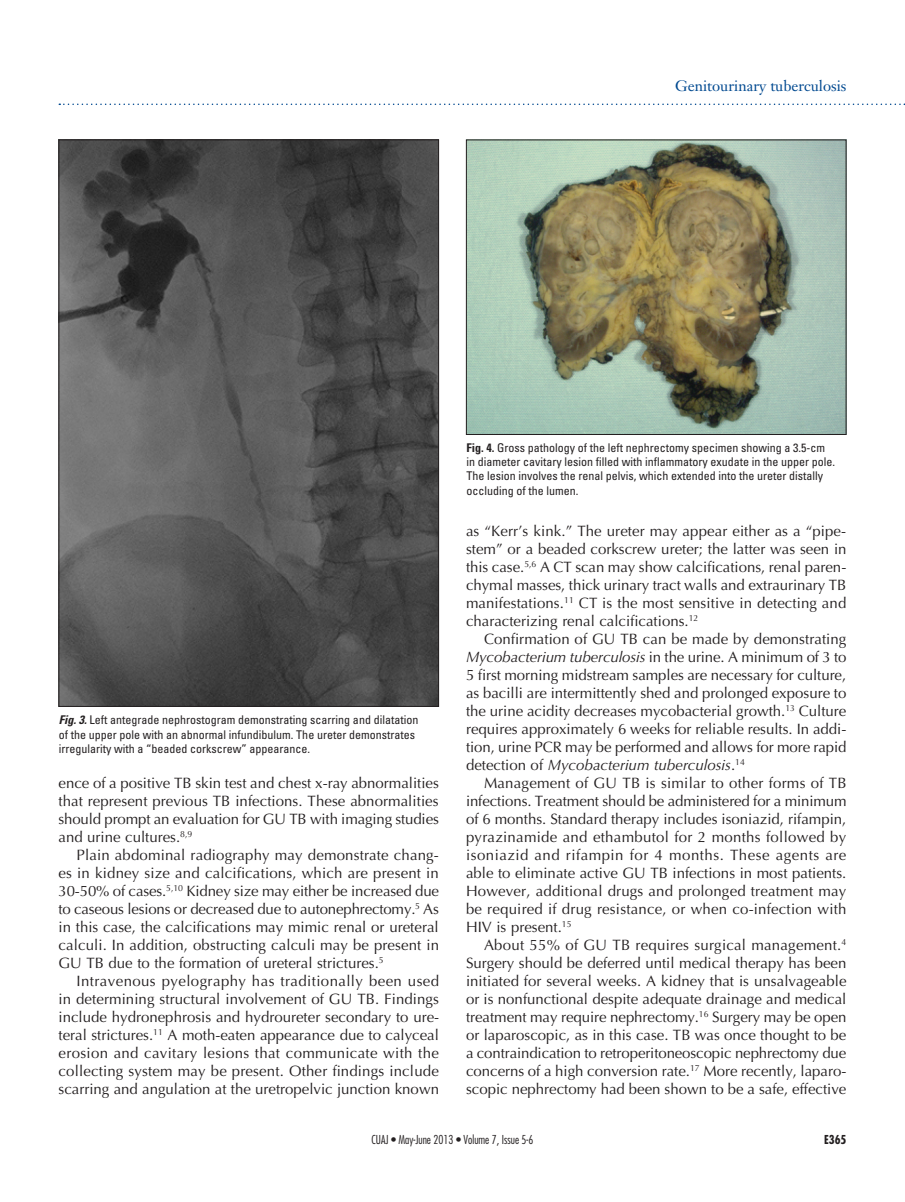
<style>
.page{position:relative;width:905px;height:1202px;background:#fff}
.page>*{position:absolute;margin:0;border:0;box-sizing:border-box;transform-origin:0 0}
.t1{font:15px/18px "Optima";color:#231f20;text-align:justify}
.t2{font:15px "Janson Text";color:#014990}
.t3{font:condensed 12px/14.4px "Univers";color:#231f20}
.t4{font:300 condensed 12px "Futura";color:#231f20}
.t5{font:700 condensed 12px "Futura";color:#231f20}
.s1{font-weight:700;font-style:italic}
.s2{font-weight:700}
.s3{font-style:italic}
</style>
<div class="page">
<svg style="left:59px;top:104px;width:846px;height:1px"></svg>
<img style="left:60px;top:142px;width:377px;height:562px">
<img style="left:468px;top:142px;width:376px;height:291px">
<div style="left:466px;top:140px;width:380px;height:295px;border:1px solid #231f20"></div>
<p class="t2" style="left:675px;top:77px;width:173px">Genitourinary tuberculosis</p>
<p class="t3" style="left:59px;top:713px;width:361px"><span class="s1">Fig. 3.</span> Left antegrade nephrostogram demonstrating scarring and dilatation of the upper pole with an abnormal infundibulum. The ureter demonstrates irregularity with a “beaded corkscrew” appearance.</p>
<p class="t1" style="left:58px;top:774px;width:382px">ence of a positive TB skin test and chest x-ray abnormalities that represent previous TB infections. These abnormalities should prompt an evaluation for GU TB with imaging studies and urine cultures.<sup>8,9</sup></p>
<p class="t1" style="left:58px;top:846px;width:382px;text-indent:18px">Plain abdominal radiography may demonstrate chang&shy;es in kidney size and calcifications, which are present in 30-50% of cases.<sup>5,10</sup> Kidney size may either be increased due to caseous lesions or decreased due to autonephrectomy.<sup>5</sup> As in this case, the calcifications may mimic renal or ureteral calculi. In addition, obstructing calculi may be present in GU TB due to the formation of ureteral strictures.<sup>5</sup></p>
<p class="t1" style="left:59px;top:972px;width:382px;text-indent:18px">Intravenous pyelography has traditionally been used in determining structural involvement of GU TB. Findings include hydronephrosis and hydroureter secondary to ure&shy;teral strictures.<sup>11</sup> A moth-eaten appearance due to calyceal erosion and cavitary lesions that communicate with the collecting system may be present. Other findings include scarring and angulation at the uretropelvic junction known</p>
<p class="t3" style="left:466px;top:440px;width:370px"><span class="s2">Fig. 4.</span> Gross pathology of the left nephrectomy specimen showing a 3.5-cm in diameter cavitary lesion filled with inflammatory exudate in the upper pole.<br>The lesion involves the renal pelvis, which extended into the ureter distally occluding of the lumen.</p>
<p class="t1" style="left:466px;top:522px;width:382px">as “Kerr’s kink.” The ureter may appear either as a “pipe&shy;stem” or a beaded corkscrew ureter; the latter was seen in this case.<sup>5,6</sup> A CT scan may show calcifications, renal paren&shy;chymal masses, thick urinary tract walls and extraurinary TB manifestations.<sup>11</sup> CT is the most sensitive in detecting and characterizing renal calcifications.<sup>12</sup></p>
<p class="t1" style="left:466px;top:630px;width:382px;text-indent:18px">Confirmation of GU TB can be made by demonstrating <span class="s3">Mycobacterium tuberculosis</span> in the urine. A minimum of 3 to 5 first morning midstream samples are necessary for culture, as bacilli are intermittently shed and prolonged exposure to the urine acidity decreases mycobacterial growth.<sup>13</sup> Culture requires approximately 6 weeks for reliable results. In addi&shy;tion, urine PCR may be performed and allows for more rapid detection of <span class="s3">Mycobacterium tuberculosis</span>.<sup>14</sup></p>
<p class="t1" style="left:466px;top:774px;width:382px;text-indent:18px">Management of GU TB is similar to other forms of TB infections. Treatment should be administered for a minimum of 6 months. Standard therapy includes isoniazid, rifampin, pyrazinamide and ethambutol for 2 months followed by isoniazid and rifampin for 4 months. These agents are able to eliminate active GU TB infections in most patients.<br>However, additional drugs and prolonged treatment may be required if drug resistance, or when co-infection with HIV is present.<sup>15</sup></p>
<p class="t1" style="left:466px;top:936px;width:382px;text-indent:18px">About 55% of GU TB requires surgical management.<sup>4<br></sup>Surgery should be deferred until medical therapy has been initiated for several weeks. A kidney that is unsalvageable or is nonfunctional despite adequate drainage and medical treatment may require nephrectomy.<sup>16</sup> Surgery may be open or laparoscopic, as in this case. TB was once thought to be a contraindication to retroperitoneoscopic nephrectomy due concerns of a high conversion rate.<sup>17</sup> More recently, laparo&shy;scopic nephrectomy had been shown to be a safe, effective</p>
<p class="t4" style="left:371px;top:1132px;width:163px">CUAJ • May-June 2013 • Volume 7, Issue 5-6</p>
<p class="t5" style="left:824px;top:1131px;width:24px">E365</p>
</div>
